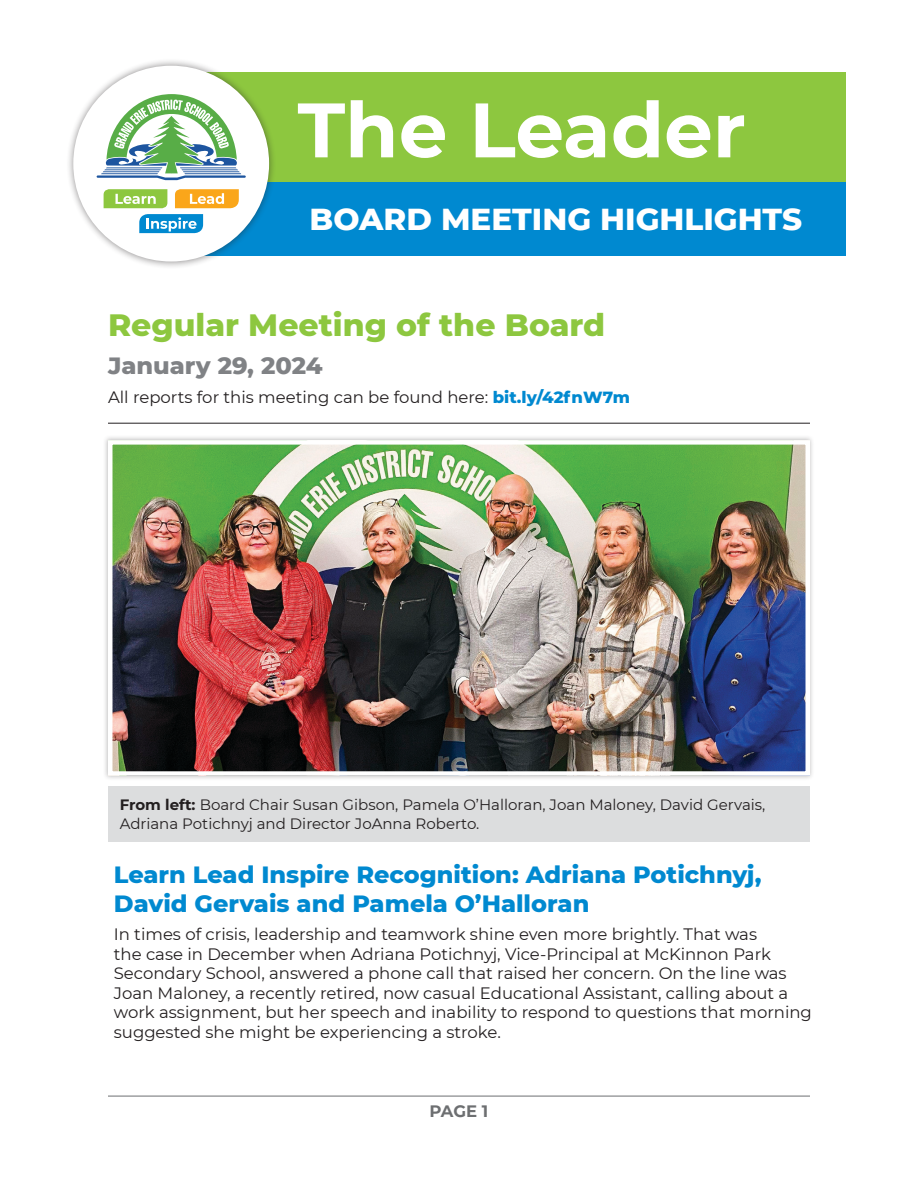
<style>
.page{position:relative;width:918px;height:1188px;background:#fff}
.page>*{position:absolute;margin:0;border:0;box-sizing:border-box;transform-origin:0 0}
.t1{font:700 76.95px "Montserrat";color:#fff}
.Headline_-_Green{font:800 31.5px "Montserrat";color:#8dc73f}
.t2{font:800 30.9px "Montserrat";color:#fff}
.Headline_-_Blue_-_No_line{font:800 24px/28.8px "Montserrat";color:#0089d0}
.Dateline{font:800 24px "Montserrat";color:#808285}
.t3{font:16.5px/19.5px "Montserrat";color:#231f20}
.t4{font:700 16.5px "Montserrat";color:#6d6f71}
.t5{font:15px/19.5px "Montserrat";color:#231f20}
.s1{font-weight:800;color:#0089d0}
.s2{font-weight:700}
</style>
<div class="page">
<div style="left:176px;top:72px;width:670px;height:110px;background:#8dc73f"></div>
<div style="left:176px;top:182px;width:670px;height:74px;background:#0089d0"></div>
<div style="left:66px;top:58px;width:211px;height:211px;background:#231f20;opacity:.5"></div>
<div style="left:75px;top:68px;width:192px;height:191px;background:#fff;border-radius:50%"></div>
<div style="left:73px;top:66px;width:196px;height:196px;border:4px solid #fff;border-radius:50%"></div>
<svg style="left:97px;top:94px;width:149px;height:86px"></svg>
<svg style="left:104px;top:189px;width:63px;height:19px"></svg>
<svg style="left:175px;top:189px;width:64px;height:19px"></svg>
<svg style="left:139px;top:214px;width:64px;height:19px"></svg>
<hr style="left:108px;top:1096px;width:702px;height:1px;background:#6d6f71">
<div style="left:103px;top:435px;width:712px;height:346px;background:#231f20;opacity:.3"></div>
<img style="left:113px;top:445px;width:692px;height:326px">
<div style="left:108px;top:440px;width:702px;height:336px;border:4px solid #fff"></div>
<hr style="left:108px;top:423px;width:702px;height:1px;background:#231f20">
<div style="left:108px;top:787px;width:702px;height:55px;background:#dcddde"></div>
<h1 class="t1" style="left:298px;top:75px;width:450px">The Leader</h1>
<h3 class="t2" style="left:310px;top:197px;width:494px">BOARD MEETING HIGHLIGHTS</h3>
<p class="Headline_-_Green" style="left:108px;top:302px;width:499px">Regular Meeting of the Board</p>
<p class="Dateline" style="left:108px;top:348px;width:216px">January 29, 2024</p>
<p class="t3" style="left:108px;top:387px;width:524px">All reports for this meeting can be found here: <span class="s1">bit.ly/42fnW7m</span></p>
<p class="t5" style="left:120px;top:794px;width:647px"><span class="s2">From left:</span> Board Chair Susan Gibson, Pamela O’Halloran, Joan Maloney, David Gervais,<br>Adriana Potichnyj and Director JoAnna Roberto.</p>
<p class="Headline_-_Blue_-_No_line" style="left:114px;top:859px;width:649px">Learn Lead Inspire Recognition: Adriana Potichnyj,<br>David Gervais and Pamela O’Halloran</p>
<p class="t3" style="left:114px;top:924px;width:700px">In times of crisis, leadership and teamwork shine even more brightly. That was<br>the case in December when Adriana Potichnyj, Vice-Principal at McKinnon Park Secondary School, answered a phone call that raised her concern. On the line was Joan Maloney, a recently retired, now casual Educational Assistant, calling about a work assignment, but her speech and inability to respond to questions that morning suggested she might be experiencing a stroke.</p>
<p class="t4" style="left:430px;top:1100px;width:60px">PAGE 1</p>
</div>
